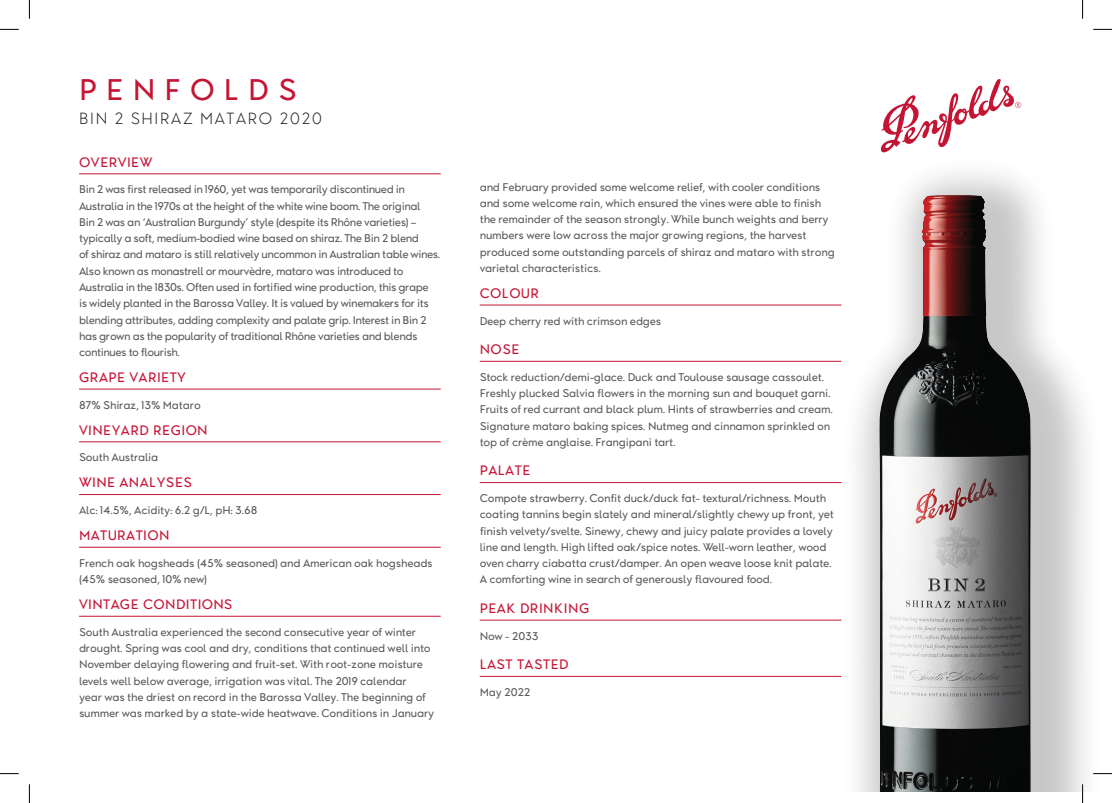
<style>
.page{position:relative;width:1112px;height:803px;background:#fff}
.page>*{position:absolute;margin:0;border:0;box-sizing:border-box;transform-origin:0 0}
.Main_Heading{font:30px "Charles";letter-spacing:.3em;color:#c51535}
.TASTING_NOTES_-_Subh{font:300 16.25px "Charles";letter-spacing:.1em;color:#231f20}
.TASTING_NOTES_-_Head{font:13.75px "Charles";letter-spacing:.03em;color:#c51535}
.TASTING_NOTES_-_Body{font:11.25px/16.2px "Charles";letter-spacing:-.02em;color:#5a5a5c}
.TASTING_NOTES_-_Body-2{font:11.25px/16.2px "Charles";letter-spacing:-.04em;color:#5a5a5c}
</style>
<div class="page">
<div style="left:839px;top:156px;width:260px;height:635px;background:#231f20;opacity:.25"></div>
<img style="left:879px;top:195px;width:151px;height:596px">
<svg style="left:880px;top:79px;width:140px;height:74px"></svg>
<hr style="left:79px;top:174px;width:361px;height:1px;background:#c51535">
<hr style="left:79px;top:389px;width:361px;height:1px;background:#c51535">
<hr style="left:79px;top:442px;width:361px;height:1px;background:#c51535">
<hr style="left:79px;top:494px;width:361px;height:1px;background:#c51535">
<hr style="left:79px;top:547px;width:361px;height:1px;background:#c51535">
<hr style="left:79px;top:616px;width:361px;height:1px;background:#c51535">
<hr style="left:479px;top:305px;width:362px;height:1px;background:#c51535">
<hr style="left:479px;top:361px;width:362px;height:1px;background:#c51535">
<hr style="left:479px;top:482px;width:362px;height:1px;background:#c51535">
<hr style="left:479px;top:620px;width:362px;height:1px;background:#c51535">
<hr style="left:479px;top:676px;width:362px;height:1px;background:#c51535">
<svg style="left:0;top:29px;width:19px;height:1px"></svg>
<svg style="left:1093px;top:29px;width:18px;height:1px"></svg>
<svg style="left:0;top:773px;width:19px;height:1px"></svg>
<svg style="left:1092px;top:773px;width:19px;height:1px"></svg>
<svg style="left:29px;top:0;width:1px;height:19px"></svg>
<svg style="left:29px;top:784px;width:1px;height:19px"></svg>
<svg style="left:1082px;top:0;width:1px;height:19px"></svg>
<svg style="left:1081px;top:784px;width:2px;height:19px"></svg>
<p class="Main_Heading" style="left:79px;top:73px;width:219px">PENFOLDS</p>
<p class="TASTING_NOTES_-_Subh" style="left:79px;top:110px;width:244px">BIN 2 SHIRAZ MATARO 2020</p>
<p class="TASTING_NOTES_-_Head" style="left:79px;top:154px;width:75px">OVERVIEW</p>
<p class="TASTING_NOTES_-_Body-2" style="left:79px;top:182px;width:363px">Bin 2 was first released in 1960, yet was temporarily discontinued in Australia in the 1970s at the height of the white wine boom. The original<br>Bin 2 was an ‘Australian Burgundy’ style (despite its Rhône varieties) – typically a soft, medium-bodied wine based on shiraz. The Bin 2 blend<br>of shiraz and mataro is still relatively uncommon in Australian table wines.<br>Also known as monastrell or mourvèdre, mataro was introduced to Australia in the 1830s. Often used in fortified wine production, this grape<br>is widely planted in the Barossa Valley. It is valued by winemakers for its blending attributes, adding complexity and palate grip. Interest in Bin 2 has grown as the popularity of traditional Rhône varieties and blends continues to flourish.</p>
<p class="TASTING_NOTES_-_Head" style="left:79px;top:370px;width:108px">GRAPE VARIETY</p>
<p class="TASTING_NOTES_-_Body" style="left:79px;top:397px;width:123px">87% Shiraz, 13% Mataro</p>
<p class="TASTING_NOTES_-_Head" style="left:79px;top:422px;width:130px">VINEYARD REGION</p>
<p class="TASTING_NOTES_-_Body" style="left:79px;top:450px;width:81px">South Australia</p>
<p class="TASTING_NOTES_-_Head" style="left:79px;top:475px;width:114px">WINE ANALYSES</p>
<p class="TASTING_NOTES_-_Body" style="left:79px;top:502px;width:180px">Alc: 14.5%, Acidity: 6.2 g/L, pH: 3.68</p>
<p class="TASTING_NOTES_-_Head" style="left:79px;top:528px;width:92px">MATURATION</p>
<p class="TASTING_NOTES_-_Body" style="left:79px;top:555px;width:355px">French oak hogsheads (45% seasoned) and American oak hogsheads (45% seasoned, 10% new)</p>
<p class="TASTING_NOTES_-_Head" style="left:79px;top:597px;width:155px">VINTAGE CONDITIONS</p>
<p class="TASTING_NOTES_-_Body" style="left:79px;top:624px;width:356px">South Australia experienced the second consecutive year of winter drought. Spring was cool and dry, conditions that continued well into November delaying flowering and fruit-set. With root-zone moisture levels well below average, irrigation was vital. The 2019 calendar<br>year was the driest on record in the Barossa Valley. The beginning of summer was marked by a state-wide heatwave. Conditions in January</p>
<p class="TASTING_NOTES_-_Body" style="left:479px;top:179px;width:356px">and February provided some welcome relief, with cooler conditions and some welcome rain, which ensured the vines were able to finish the remainder of the season strongly. While bunch weights and berry numbers were low across the major growing regions, the harvest produced some outstanding parcels of shiraz and mataro with strong varietal characteristics.</p>
<p class="TASTING_NOTES_-_Head" style="left:479px;top:286px;width:61px">COLOUR</p>
<p class="TASTING_NOTES_-_Body" style="left:479px;top:313px;width:183px">Deep cherry red with crimson edges</p>
<p class="TASTING_NOTES_-_Head" style="left:479px;top:342px;width:41px">NOSE</p>
<p class="TASTING_NOTES_-_Body" style="left:479px;top:369px;width:354px">Stock reduction/demi-glace. Duck and Toulouse sausage cassoulet.<br>Freshly plucked Salvia flowers in the morning sun and bouquet garni.<br>Fruits of red currant and black plum. Hints of strawberries and cream.<br>Signature mataro baking spices. Nutmeg and cinnamon sprinkled on top of crème anglaise. Frangipani tart.</p>
<p class="TASTING_NOTES_-_Head" style="left:479px;top:463px;width:52px">PALATE</p>
<p class="TASTING_NOTES_-_Body" style="left:479px;top:490px;width:356px">Compote strawberry. Confit duck/duck fat- textural/richness. Mouth coating tannins begin slately and mineral/slightly chewy up front, yet finish velvety/svelte. Sinewy, chewy and juicy palate provides a lovely line and length. High lifted oak/spice notes. Well-worn leather, wood oven charry ciabatta crust/damper. An open weave loose knit palate.<br>A comforting wine in search of generously flavoured food.</p>
<p class="TASTING_NOTES_-_Head" style="left:479px;top:601px;width:111px">PEAK DRINKING</p>
<p class="TASTING_NOTES_-_Body" style="left:479px;top:628px;width:60px">Now - 2033</p>
<p class="TASTING_NOTES_-_Head" style="left:479px;top:657px;width:90px">LAST TASTED</p>
<p class="TASTING_NOTES_-_Body" style="left:479px;top:684px;width:52px">May 2022</p>
</div>
